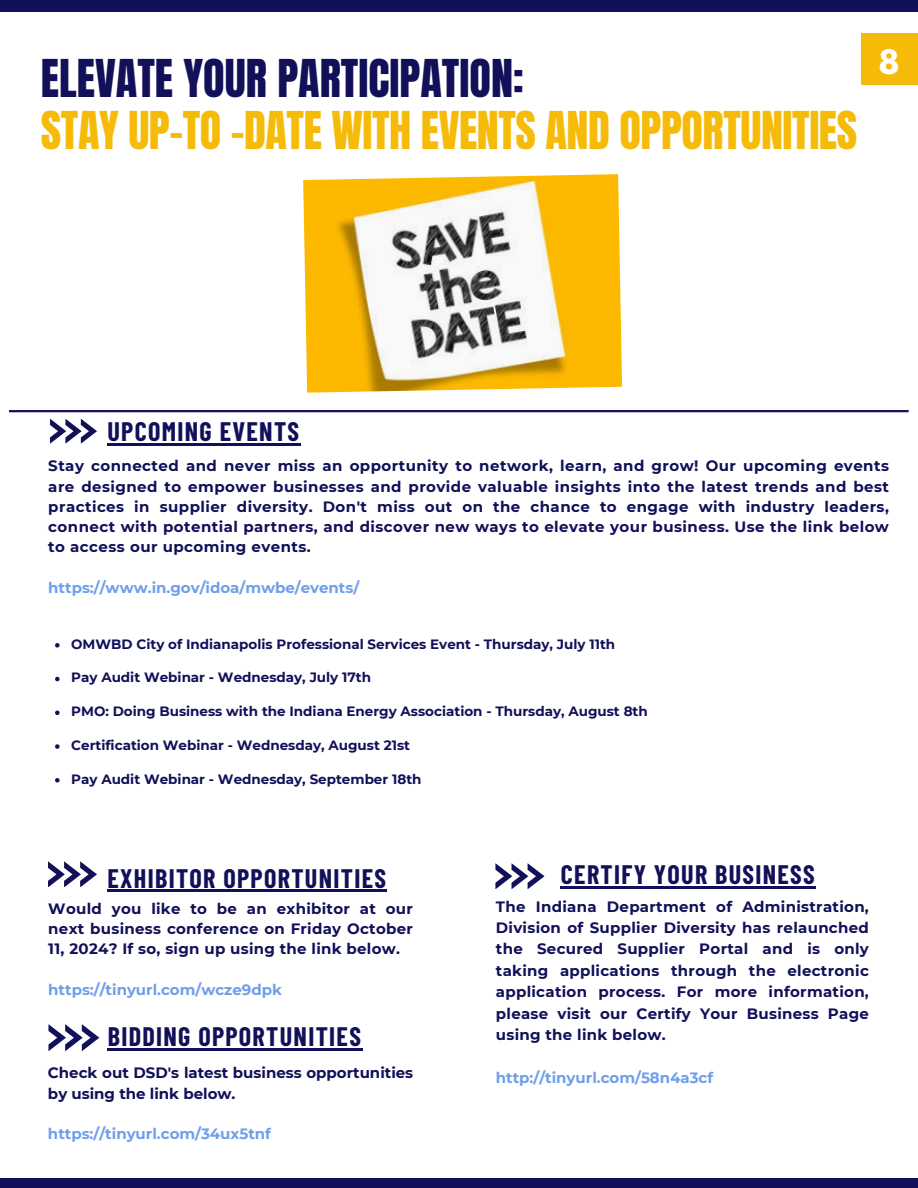
<style>
.page{position:relative;width:918px;height:1188px;background:#fff}
.page>*{position:absolute;margin:0;border:0;box-sizing:border-box;transform-origin:0 0}
.t1{font:44.4px/51.8px "Anton";letter-spacing:-.01em;color:#f6bb09}
.t2{font:700 29.85px "League Spartan";color:#fff}
.t3{font:700 26.1px "Barlow Condensed";letter-spacing:.05em;color:#111059}
.t4{font:700 15px/20.2px "Montserrat";letter-spacing:.02em;color:#111059;text-align:justify}
.t5{font:700 15px "Montserrat";color:#6f9fea}
.t6{font:700 15px/20.2px "Montserrat";color:#111059}
.t7{font:700 13.5px "Montserrat";color:#111059}
.s1{color:#111059}
</style>
<div class="page">
<svg style="left:50px;top:419px;width:47px;height:24px"></svg>
<svg style="left:48px;top:861px;width:49px;height:26px"></svg>
<svg style="left:495px;top:863px;width:49px;height:26px"></svg>
<hr style="left:108px;top:1048px;width:254px;height:2px;background:#111059">
<svg style="left:48px;top:1024px;width:51px;height:27px"></svg>
<hr style="left:560px;top:886px;width:255px;height:2px;background:#111059">
<div style="left:0;top:0;width:918px;height:12px;background:#111059"></div>
<div style="left:0;top:1178px;width:918px;height:10px;background:#111059"></div>
<hr style="left:10px;top:410px;width:899px;height:2px;background:#111059">
<div style="left:861px;top:33px;width:57px;height:52px;background:#f6bb09"></div>
<img style="left:303px;top:174px;width:319px;height:219px">
<hr style="left:107px;top:890px;width:280px;height:2px;background:#111059">
<hr style="left:107px;top:443px;width:194px;height:2px;background:#111059">
<svg style="left:55px;top:643px;width:5px;height:5px"></svg>
<svg style="left:55px;top:677px;width:5px;height:4px"></svg>
<svg style="left:55px;top:711px;width:5px;height:4px"></svg>
<svg style="left:55px;top:744px;width:5px;height:5px"></svg>
<svg style="left:55px;top:778px;width:5px;height:5px"></svg>
<h2 class="t1" style="left:41px;top:54px;width:818px"><span class="s1">ELEVATE YOUR PARTICIPATION:<br></span>STAY UP-TO -DATE WITH EVENTS AND OPPORTUNITIES</h2>
<h3 class="t2" style="left:879px;top:47px;width:22px">8</h3>
<p class="t3" style="left:107px;top:415px;width:193px">UPCOMING EVENTS</p>
<p class="t4" style="left:48px;top:456px;width:842px">Stay connected and never miss an opportunity to network, learn, and grow! Our upcoming events are designed to empower businesses and provide valuable insights into the latest trends and best practices in supplier diversity. Don't miss out on the chance to engage with industry leaders, connect with potential partners, and discover new ways to elevate your business. Use the link below to access our upcoming events.</p>
<p class="t5" style="left:48px;top:578px;width:312px">https://www.in.gov/idoa/mwbe/events/</p>
<h2 class="t7" style="left:71px;top:636px;width:546px">OMWBD City of Indianapolis Professional Services Event - Thursday, July 11th</h2>
<h3 class="t7" style="left:71px;top:669px;width:301px">Pay Audit Webinar - Wednesday, July 17th</h3>
<h3 class="t7" style="left:71px;top:703px;width:578px">PMO: Doing Business with the Indiana Energy Association - Thursday, August 8th</h3>
<h2 class="t7" style="left:71px;top:737px;width:340px">Certification Webinar - Wednesday, August 21st</h2>
<h3 class="t7" style="left:71px;top:771px;width:352px">Pay Audit Webinar - Wednesday, September 18th</h3>
<p class="t3" style="left:107px;top:862px;width:280px">EXHIBITOR OPPORTUNITIES</p>
<h3 class="t4" style="left:48px;top:898px;width:366px">Would you like to be an exhibitor at our next business conference on Friday October 11, 2024? If so, sign up using the link below.</h3>
<h3 class="t5" style="left:48px;top:980px;width:235px">https://tinyurl.com/wcze9dpk</h3>
<p class="t3" style="left:108px;top:1020px;width:255px">BIDDING OPPORTUNITIES</p>
<p class="t6" style="left:48px;top:1063px;width:367px">Check out DSD's latest business opportunities by using the link below.</p>
<h2 class="t5" style="left:48px;top:1125px;width:225px">https://tinyurl.com/34ux5tnf</h2>
<h3 class="t3" style="left:561px;top:858px;width:255px">CERTIFY YOUR BUSINESS</h3>
<p class="t4" style="left:496px;top:896px;width:375px;line-height:21.3px">The Indiana Department of Administration, Division of Supplier Diversity has relaunched the Secured Supplier Portal and is only taking applications through the electronic application process. For more information, please visit our Certify Your Business Page using the link below.</p>
<p class="t5" style="left:496px;top:1068px;width:219px">http://tinyurl.com/58n4a3cf</p>
</div>
